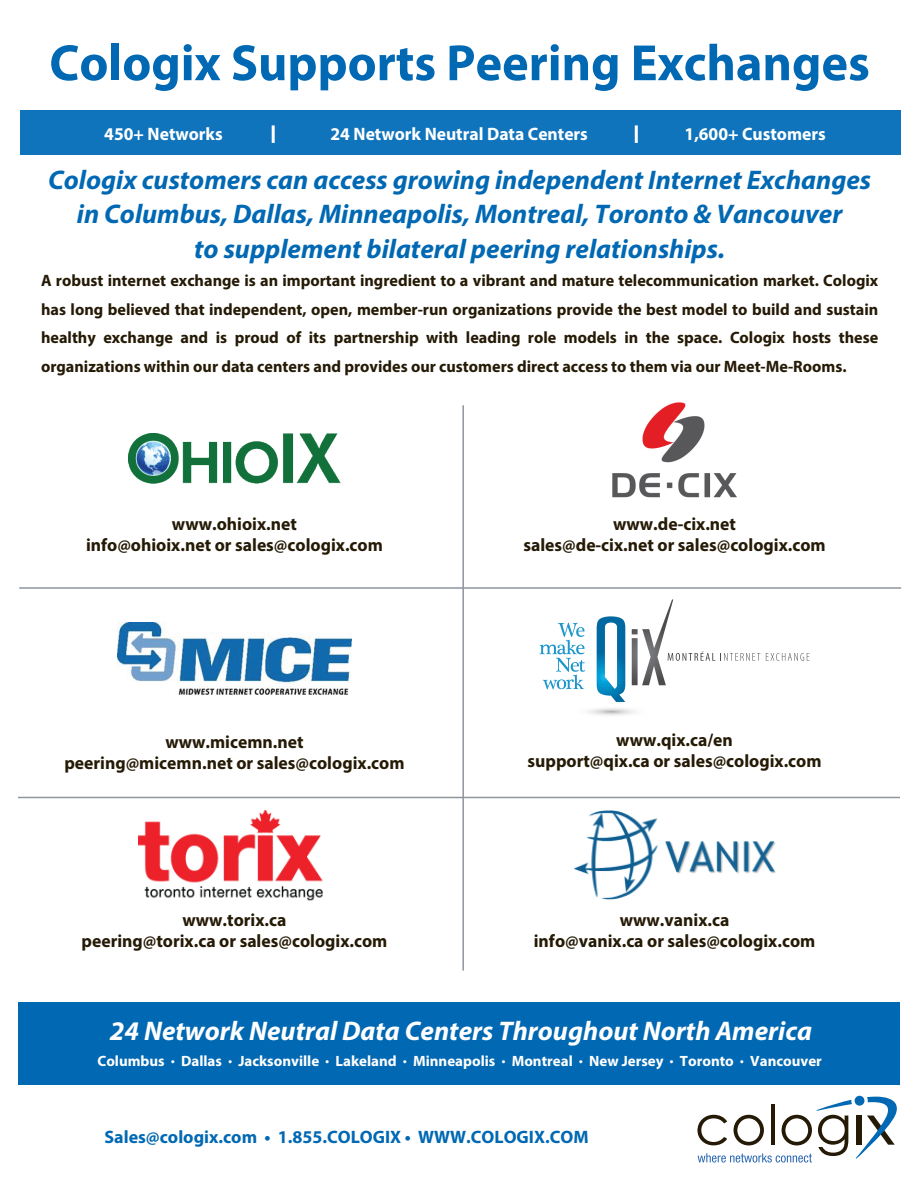
<style>
.page{position:relative;width:918px;height:1188px;background:#fff}
.page>*{position:absolute;margin:0;border:0;box-sizing:border-box;transform-origin:0 0}
.t1{font:700 51.3px "Myriad Pro";color:#0168b3}
.t2{font:italic 700 27px/34.5px "Myriad Pro";color:#0168b3;text-align:center}
.t3{font:italic 700 27px "Myriad Pro";color:#fff}
.t4{font:700 18px/21px "Myriad Pro";color:#251a05;text-align:center}
.t5{font:700 18px "Myriad Pro";color:#fff}
.t6{font:700 18px "Myriad Pro";color:#0168b3}
.t7{font:700 16.5px/28.5px "Myriad Pro";color:#251a05;text-align:justify}
.t8{font:700 15px "Myriad Pro";color:#fff}
.s1{font-size:16.5px}
</style>
<div class="page">
<div style="left:18px;top:1002px;width:882px;height:83px;background:#0168b3"></div>
<div style="left:20px;top:110px;width:881px;height:44px;background:#1074bc"></div>
<hr style="left:272px;top:125px;width:3px;height:18px;background:#fff">
<hr style="left:635px;top:125px;width:3px;height:18px;background:#fff">
<hr style="left:18px;top:797px;width:882px;height:1px;background:#8e969d">
<hr style="left:462px;top:405px;width:2px;height:566px;background:#8e969d">
<svg style="left:697px;top:1097px;width:200px;height:66px"></svg>
<div style="left:855px;top:1096px;width:9px;height:10px;background:#0168b3;border-radius:50%"></div>
<svg style="left:724px;top:653px;width:36px;height:8px"></svg>
<svg style="left:766px;top:653px;width:44px;height:8px"></svg>
<svg style="left:570px;top:705px;width:82px;height:13px"></svg>
<svg style="left:597px;top:616px;width:28px;height:86px"></svg>
<svg style="left:632px;top:599px;width:83px;height:86px"></svg>
<svg style="left:540px;top:623px;width:45px;height:66px"></svg>
<img style="left:612px;top:402px;width:125px;height:96px">
<img style="left:117px;top:623px;width:235px;height:71px">
<img style="left:573px;top:811px;width:203px;height:88px">
<img style="left:138px;top:811px;width:185px;height:90px">
<img style="left:129px;top:434px;width:211px;height:50px">
<hr style="left:19px;top:587px;width:882px;height:2px;background:#8e969d">
<h1 class="t1" style="left:49px;top:29px;width:822px">Cologix Supports Peering Exchanges</h1>
<p class="t5" style="left:104px;top:122px;width:120px">450+ Networks</p>
<p class="t5" style="left:331px;top:122px;width:259px">24 Network Neutral Data Centers</p>
<p class="t5" style="left:685px;top:122px;width:143px">1,600+ Customers</p>
<h2 class="t2" style="left:48px;top:161px;width:825px">Cologix customers can access growing independent Internet Exchanges in Columbus, Dallas, Minneapolis, Montreal, Toronto &amp; Vancouver<br>to supplement bilateral peering relationships.</h2>
<p class="t7" style="left:41px;top:266px;width:839px">A robust internet exchange is an important ingredient to a vibrant and mature telecommunication market. Cologix has long believed that independent, open, member-run organizations provide the best model to build and sustain healthy exchange and is proud of its partnership with leading role models in the space. Cologix hosts these organizations within our data centers and provides our customers direct access to them via our Meet-Me-Rooms.</p>
<p class="t4" style="left:86px;top:513px;width:298px">www.ohioix.net<br>info@ohioix.net or sales@cologix.com</p>
<p class="t4" style="left:523px;top:513px;width:304px">www.de-cix.net<br>sales@de-cix.net or sales@cologix.com</p>
<p class="t4" style="left:64px;top:731px;width:342px">www.micemn.net<br>peering@micemn.net or sales@cologix.com</p>
<p class="t4" style="left:528px;top:729px;width:296px">www.qix.ca/en<br>support@qix.ca or sales@cologix.com</p>
<p class="t4" style="left:82px;top:909px;width:307px">www.torix.ca<br>peering@torix.ca or sales@cologix.com</p>
<p class="t4" style="left:534px;top:909px;width:283px">www.vanix.ca<br>info@vanix.ca or sales@cologix.com</p>
<h2 class="t3" style="left:110px;top:1013px;width:704px">24 Network Neutral Data Centers Throughout North America</h2>
<p class="t8" style="left:97px;top:1051px;width:726px">Columbus <span class="s1">·</span> Dallas <span class="s1">·</span> Jacksonville <span class="s1">·</span> Lakeland <span class="s1">·</span> Minneapolis <span class="s1">·</span> Montreal <span class="s1">·</span> New Jersey <span class="s1">·</span> Toronto <span class="s1">·</span> Vancouver</p>
<p class="t6" style="left:105px;top:1126px;width:486px">Sales@cologix.com • 1.855.COLOGIX • WWW.COLOGIX.COM</p>
</div>
